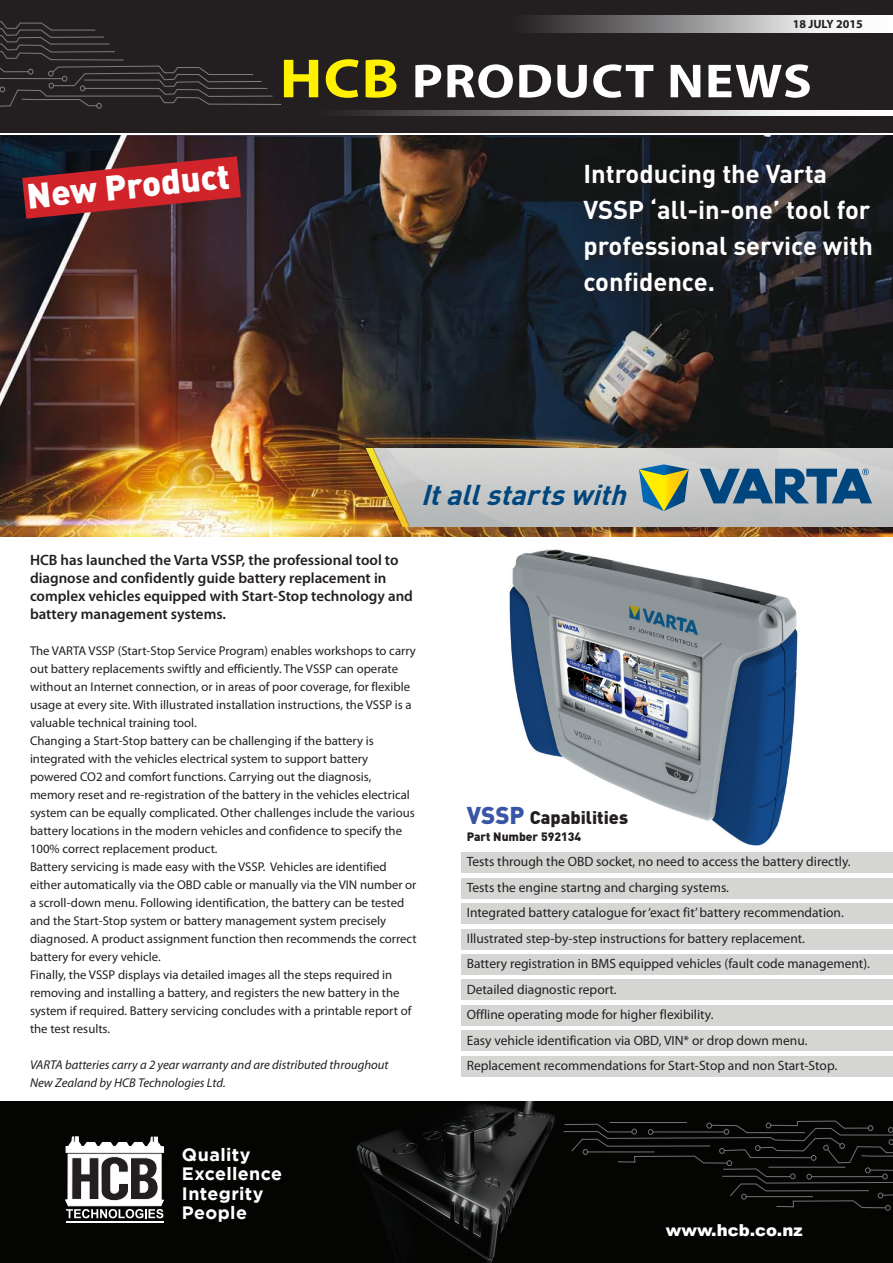
<style>
.page{position:relative;width:893px;height:1263px;background:#fff}
.page>*{position:absolute;margin:0;border:0;box-sizing:border-box;transform-origin:0 0}
.t1{font:700 48px "Myriad Pro";letter-spacing:.02em;color:#fff;scale:1.11 1}
.t2{font:900 34.65px "DIN Pro";color:#fff}
.t3{font:italic 700 28.35px "DIN Pro";color:#00467e}
.t4{font:700 25.5px/36px "DIN Pro";color:#fff}
.t5{font:900 18px "DIN";color:#231f20}
.t6{font:700 17.85px "Gotham";letter-spacing:.02em;color:#fff}
.t7{font:900 16.5px "Arial";color:#fff}
.t8{font:600 15px/18px "Myriad Pro";color:#231f20}
.t9{font:13.5px "Myriad Pro";color:#231f20}
.t10{font:12.75px/18px "Myriad Pro";color:#231f20}
.t11{font:italic 12.75px/18px "Myriad Pro";color:#231f20}
.t12{font:900 12px "DIN Pro";color:#231f20}
.t13{font:700 12px "Myriad Pro";color:#231f20}
.s1{font-size:55.5px;color:#fff101}
.s2{font-size:24px;color:#3856a5}
</style>
<div class="page">
<div style="left:461px;top:852px;width:431px;height:21px;background:#d5d6d4"></div>
<div style="left:461px;top:878px;width:431px;height:20px;background:#d5d6d4"></div>
<div style="left:461px;top:903px;width:431px;height:21px;background:#d5d6d4"></div>
<div style="left:461px;top:954px;width:431px;height:20px;background:#d5d6d4"></div>
<div style="left:461px;top:980px;width:431px;height:20px;background:#d5d6d4"></div>
<div style="left:461px;top:1005px;width:431px;height:20px;background:#d5d6d4"></div>
<div style="left:461px;top:1030px;width:431px;height:21px;background:#d5d6d4"></div>
<div style="left:461px;top:1056px;width:431px;height:20px;background:#d5d6d4"></div>
<div style="left:461px;top:929px;width:431px;height:20px;background:#d5d6d4"></div>
<img style="left:509px;top:549px;width:289px;height:297px">
<img style="left:0;top:136px;width:893px;height:401px">
<div style="left:0;top:0;width:893px;height:133px;background:#231f20"></div>
<img style="left:0;top:1102px;width:893px;height:161px">
<svg style="left:563px;top:1120px;width:330px;height:91px"></svg>
<svg style="left:66px;top:1137px;width:97px;height:81px"></svg>
<hr style="left:66px;top:1221px;width:97px;height:2px;background:#fff">
<svg style="left:0;top:21px;width:282px;height:88px"></svg>
<div style="left:285px;top:60px;width:543px;height:56px;background:#231f20"></div>
<svg style="left:299px;top:15px;width:594px;height:17px"></svg>
<div style="left:582px;top:164px;width:300px;height:138px;background:#231f20;opacity:.8"></div>
<svg style="left:0;top:111px;width:893px;height:4px"></svg>
<svg style="left:22px;top:156px;width:219px;height:63px"></svg>
<img style="left:260px;top:448px;width:519px;height:79px">
<img style="left:779px;top:448px;width:114px;height:79px">
<svg style="left:639px;top:464px;width:50px;height:47px"></svg>
<svg style="left:699px;top:469px;width:173px;height:34px"></svg>
<p class="t13" style="left:793px;top:16px;width:72px">18 JULY 2015</p>
<p class="t2" style="left:25px;top:173px;width:205px;rotate:-6deg">New Product</p>
<p class="t1" style="left:280px;top:50px;width:481px"><span class="s1">HCB</span> PRODUCT NEWS</p>
<p class="t4" style="left:583px;top:155px;width:291px">Introducing the Varta<br>VSSP ‘all-in-one’ tool for professional service with confidence.</p>
<p class="t3" style="left:421px;top:475px;width:216px">Itallstartswith</p>
<p class="t8" style="left:30px;top:550px;width:384px">HCB has launched the Varta VSSP, the professional tool to diagnose and confidently guide battery replacement in complex vehicles equipped with Start-Stop technology and battery management systems.</p>
<p class="t10" style="left:30px;top:641px;width:387px">The VARTA VSSP (Start-Stop Service Program) enables workshops to carry out battery replacements swiftly and efficiently. The VSSP can operate without an Internet connection, or in areas of poor coverage, for flexible usage at every site. With illustrated installation instructions, the VSSP is a valuable technical training tool.</p>
<p class="t10" style="left:30px;top:731px;width:386px">Changing a Start-Stop battery can be challenging if the battery is integrated with the vehicles electrical system to support battery powered CO2 and comfort functions. Carrying out the diagnosis, memory reset and re-registration of the battery in the vehicles electrical system can be equally complicated. Other challenges include the various battery locations in the modern vehicles and confidence to specify the 100% correct replacement product.</p>
<p class="t10" style="left:30px;top:857px;width:388px">Battery servicing is made easy with the VSSP. Vehicles are identified either automatically via the OBD cable or manually via the VIN number or a scroll-down menu. Following identification, the battery can be tested and the Start-Stop system or battery management system precisely diagnosed. A product assignment function then recommends the correct battery for every vehicle.<br>Finally, the VSSP displays via detailed images all the steps required in removing and installing a battery, and registers the new battery in the system if required. Battery servicing concludes with a printable report of the test results.</p>
<p class="t11" style="left:30px;top:1055px;width:360px">VARTA batteries carry a 2 year warranty and are distributed throughout<br>New Zealand by HCB Technologies Ltd.</p>
<p class="t6" style="left:182px;top:1143px;width:70px">Quality</p>
<p class="t6" style="left:182px;top:1182px;width:83px">Integrity</p>
<p class="t6" style="left:182px;top:1162px;width:102px">Excellence</p>
<p class="t6" style="left:182px;top:1201px;width:67px">People</p>
<p class="t5" style="left:467px;top:805px;width:163px"><span class="s2">VSSP</span> Capabilities</p>
<p class="t12" style="left:467px;top:828px;width:116px">Part Number 592134</p>
<p class="t9" style="left:467px;top:853px;width:385px">Tests through the OBD socket, no need to access the battery directly.</p>
<p class="t9" style="left:467px;top:879px;width:264px">Tests the engine startng and charging systems.</p>
<p class="t9" style="left:467px;top:904px;width:379px">Integrated battery catalogue for ‘exact fit’ battery recommendation.</p>
<p class="t9" style="left:467px;top:930px;width:340px">Illustrated step-by-step instructions for battery replacement.</p>
<p class="t9" style="left:467px;top:955px;width:405px">Battery registration in BMS equipped vehicles (fault code management).</p>
<p class="t9" style="left:467px;top:981px;width:151px">Detailed diagnostic report.</p>
<p class="t9" style="left:467px;top:1006px;width:248px">Offline operating mode for higher flexibility.</p>
<p class="t9" style="left:467px;top:1032px;width:342px">Easy vehicle identification via OBD, VIN* or drop down menu.</p>
<p class="t9" style="left:467px;top:1057px;width:372px">Replacement recommendations for Start-Stop and non Start-Stop.</p>
<p class="t7" style="left:666px;top:1218px;width:138px">www.hcb.co.nz</p>
</div>
